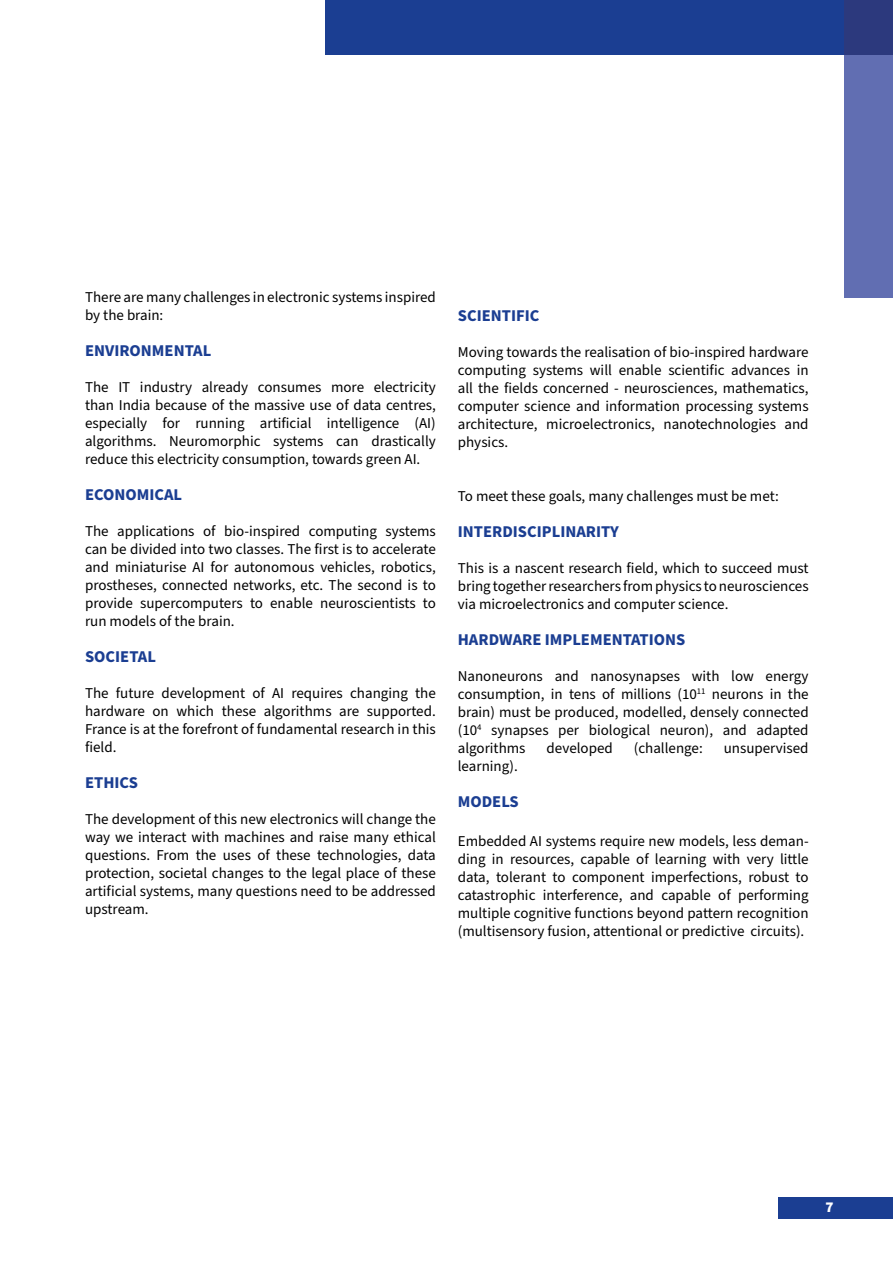
<style>
.page{position:relative;width:893px;height:1263px;background:#fff}
.page>*{position:absolute;margin:0;border:0;box-sizing:border-box;transform-origin:0 0}
.t1{font:700 16.5px "Source Sans Pro";color:#1b3e92}
.t2{font:15px/18px "Source Sans Pro";color:#000;text-align:justify}
.t3{font:900 15px "Source Sans Pro";color:#fff}
</style>
<div class="page">
<div style="left:778px;top:1197px;width:115px;height:21px;background:#1b3e92"></div>
<div style="left:325px;top:0;width:568px;height:55px;background:#1b3e92"></div>
<svg style="left:844px;top:0;width:49px;height:298px;background:#5764a8"></svg>
<p class="t2" style="left:85px;top:289px;width:352px">There are many challenges in electronic systems inspired by the brain:</p>
<p class="t1" style="left:85px;top:340px;width:128px">ENVIRONMENTAL</p>
<p class="t2" style="left:85px;top:379px;width:352px">The IT industry already consumes more electricity than India because of the massive use of data centres, especially for running artificial intelligence (AI) algorithms. Neuromorphic systems can drastically reduce this electricity consumption, towards green AI.</p>
<p class="t1" style="left:85px;top:484px;width:99px">ECONOMICAL</p>
<p class="t2" style="left:85px;top:523px;width:352px">The applications of bio-inspired computing systems can be divided into two classes. The first is to accelerate and miniaturise AI for autonomous vehicles, robotics, prostheses, connected networks, etc. The second is to provide supercomputers to enable neuroscientists to run models of the brain.</p>
<p class="t1" style="left:85px;top:646px;width:72px">SOCIETAL</p>
<p class="t2" style="left:85px;top:685px;width:352px">The future development of AI requires changing the hardware on which these algorithms are supported.<br>France is at the forefront of fundamental research in this field.</p>
<p class="t1" style="left:85px;top:772px;width:54px">ETHICS</p>
<p class="t2" style="left:85px;top:811px;width:352px">The development of this new electronics will change the way we interact with machines and raise many ethical questions. From the uses of these technologies, data protection, societal changes to the legal place of these artificial systems, many questions need to be addressed upstream.</p>
<p class="t1" style="left:458px;top:304px;width:83px">SCIENTIFIC</p>
<p class="t2" style="left:458px;top:344px;width:352px">Moving towards the realisation of bio-inspired hardware computing systems will enable scientific advances in all the fields concerned - neurosciences, mathematics, computer science and information processing systems architecture, microelectronics, nanotechnologies and physics.</p>
<p class="t2" style="left:458px;top:488px;width:322px">To meet these goals, many challenges must be met:</p>
<p class="t1" style="left:458px;top:520px;width:162px">INTERDISCIPLINARITY</p>
<p class="t2" style="left:458px;top:560px;width:352px">This is a nascent research field, which to succeed must bring together researchers from physics to neurosciences via microelectronics and computer science.</p>
<p class="t1" style="left:458px;top:628px;width:229px">HARDWARE IMPLEMENTATIONS</p>
<p class="t2" style="left:458px;top:668px;width:352px">Nanoneurons and nanosynapses with low energy consumption, in tens of millions (10<sup>11</sup> neurons in the brain) must be produced, modelled, densely connected (10<sup>4</sup> synapses per biological neuron), and adapted algorithms</p>
<p class="t2" style="left:547px;top:740px;width:68px">developed</p>
<p class="t2" style="left:634px;top:740px;width:70px">(challenge:</p>
<p class="t2" style="left:724px;top:740px;width:86px">unsupervised</p>
<p class="t2" style="left:458px;top:758px;width:62px">learning).</p>
<p class="t1" style="left:458px;top:790px;width:62px">MODELS</p>
<p class="t2" style="left:458px;top:833px;width:352px">Embedded AI systems require new models, less deman&shy;ding in resources, capable of learning with very little data, tolerant to component imperfections, robust to catastrophic interference, and capable of performing multiple cognitive functions beyond pattern recognition (multisensory fusion, attentional or predictive circuits).</p>
<p class="t3" style="left:825px;top:1197px;width:10px">7</p>
</div>
